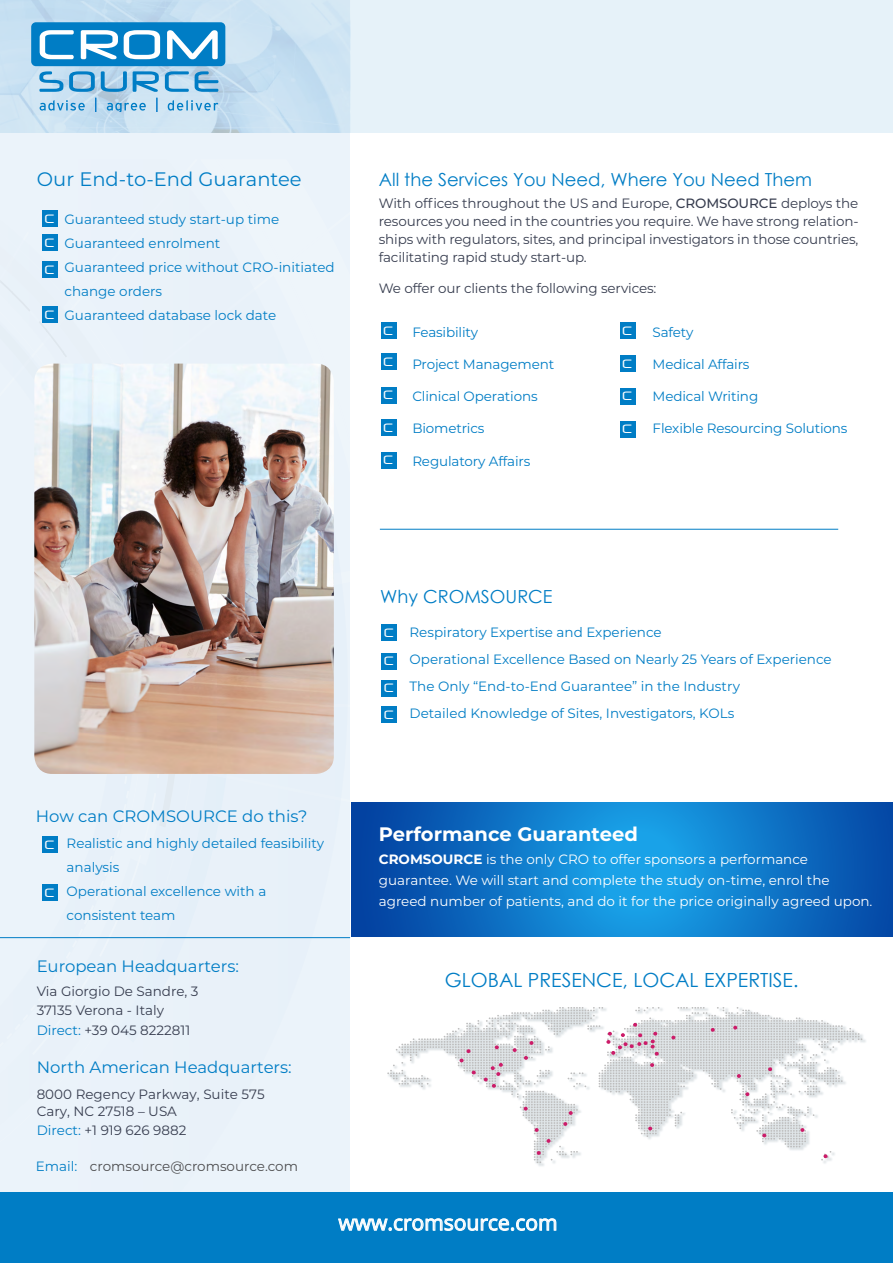
<style>
.page{position:relative;width:893px;height:1263px;background:#fff}
.page>*{position:absolute;margin:0;border:0;box-sizing:border-box;transform-origin:0 0}
.t1{font:21px "Open Sans";color:#fff}
.t2{font:19.5px "Century Gothic";color:#007dc5}
.t3{font:19.5px "Montserrat";color:#007dc5}
.t4{font:700 19.5px "Montserrat";color:#fff}
.t5{font:18px "Century Gothic";color:#007dc5}
.t6{font:16.5px "Montserrat";color:#007dc5}
.t7{font:13.5px/24px "Montserrat";color:#007dc5}
.t8{font:13.5px/19.5px "Montserrat";color:#373d4f}
.t9{font:13.5px/21px "Montserrat";color:#fff}
.t10{font:13.5px "Montserrat";color:#4d4d4f}
.t11{font:12px/24px "Neuropol X Rg";color:#fff}
.s1{font-weight:500}
.s2{color:#007dc5}
.s3{font-weight:700}
</style>
<div class="page">
<div style="left:0;top:0;width:350px;height:1195px;background:#ebf3fa"></div>
<div style="left:0;top:159px;width:6px;height:1036px;background:#eff5fb"></div>
<hr style="left:6px;top:159px;width:4px;height:1036px;background:#eff4fb">
<div style="left:143px;top:159px;width:7px;height:1036px;background:#e8eff9"></div>
<div style="left:150px;top:159px;width:10px;height:1036px;background:#e7eff9"></div>
<div style="left:160px;top:159px;width:13px;height:1036px;background:#e6eff9"></div>
<div style="left:173px;top:159px;width:10px;height:1036px;background:#e5eef9"></div>
<div style="left:183px;top:159px;width:7px;height:1036px;background:#e4eef9"></div>
<hr style="left:190px;top:159px;width:3px;height:1036px;background:#e4edf8">
<div style="left:193px;top:159px;width:13px;height:1036px;background:#e3edf8"></div>
<hr style="left:265px;top:159px;width:3px;height:1036px;background:#dceaf8">
<hr style="left:298px;top:159px;width:3px;height:1036px;background:#d9e8f7">
<div style="left:0;top:210px;width:8px;height:876px;background:#e6eff9"></div>
<div style="left:8px;top:210px;width:13px;height:876px;background:#e5eef9"></div>
<div style="left:21px;top:210px;width:9px;height:876px;background:#e4eef9"></div>
<hr style="left:30px;top:210px;width:4px;height:876px;background:#e4edf8">
<div style="left:34px;top:210px;width:17px;height:876px;background:#e3edf8"></div>
<div style="left:156px;top:210px;width:13px;height:876px;background:#eaf2f9"></div>
<hr style="left:169px;top:210px;width:4px;height:876px;background:#eaf2f9">
<div style="left:173px;top:210px;width:13px;height:876px;background:#e9f2f9"></div>
<div style="left:186px;top:210px;width:12px;height:876px;background:#e9f1f9"></div>
<div style="left:198px;top:210px;width:16px;height:876px;background:#e9f1f9"></div>
<div style="left:106px;top:674px;width:16px;height:343px;background:#e7eff9"></div>
<div style="left:122px;top:674px;width:17px;height:343px;background:#e6eff9"></div>
<div style="left:139px;top:674px;width:21px;height:343px;background:#e5eef9"></div>
<div style="left:160px;top:674px;width:21px;height:343px;background:#e4eef9"></div>
<div style="left:181px;top:674px;width:5px;height:343px;background:#e3eef9"></div>
<div style="left:186px;top:674px;width:14px;height:343px;background:#e3edf8"></div>
<div style="left:32px;top:1019px;width:29px;height:36px;background:#e9f1f9"></div>
<svg style="left:0;top:159px;width:350px;height:788px"></svg>
<svg style="left:387px;top:1007px;width:475px;height:156px"></svg>
<svg style="left:0;top:0;width:893px;height:133px;background:#dcecf6"></svg>
<div style="left:31px;top:22px;width:194px;height:44px;background:#007dc5;border-radius:5px"></div>
<svg style="left:40px;top:30px;width:34px;height:29px"></svg>
<svg style="left:81px;top:30px;width:37px;height:29px"></svg>
<svg style="left:124px;top:30px;width:36px;height:29px"></svg>
<svg style="left:167px;top:30px;width:51px;height:29px"></svg>
<svg style="left:39px;top:71px;width:24px;height:21px"></svg>
<svg style="left:69px;top:71px;width:26px;height:21px"></svg>
<svg style="left:101px;top:71px;width:26px;height:21px"></svg>
<svg style="left:133px;top:71px;width:26px;height:21px"></svg>
<svg style="left:165px;top:71px;width:24px;height:21px"></svg>
<svg style="left:195px;top:71px;width:23px;height:21px"></svg>
<svg style="left:95px;top:98px;width:1px;height:14px"></svg>
<svg style="left:157px;top:98px;width:1px;height:14px"></svg>
<svg style="left:40px;top:100px;width:45px;height:11px"></svg>
<svg style="left:107px;top:103px;width:39px;height:9px"></svg>
<svg style="left:168px;top:100px;width:50px;height:11px"></svg>
<img style="left:34px;top:364px;width:300px;height:410px">
<hr style="left:0;top:937px;width:350px;height:1px;background:#007dc5">
<div style="left:43px;top:211px;width:15px;height:16px;background:#007dc5"></div>
<div style="left:43px;top:235px;width:15px;height:16px;background:#007dc5"></div>
<div style="left:43px;top:262px;width:15px;height:16px;background:#007dc5"></div>
<div style="left:43px;top:307px;width:15px;height:16px;background:#007dc5"></div>
<div style="left:43px;top:836px;width:15px;height:17px;background:#007dc5"></div>
<div style="left:43px;top:884px;width:15px;height:17px;background:#007dc5"></div>
<div style="left:0;top:1192px;width:893px;height:71px;background:#007dc5"></div>
<svg style="left:338px;top:1218px;width:219px;height:13px"></svg>
<svg style="left:351px;top:802px;width:542px;height:134px;background:#0e73c5"></svg>
<div style="left:381px;top:322px;width:16px;height:17px;background:#007dc5"></div>
<div style="left:381px;top:354px;width:16px;height:16px;background:#007dc5"></div>
<div style="left:381px;top:387px;width:16px;height:16px;background:#007dc5"></div>
<div style="left:381px;top:420px;width:16px;height:16px;background:#007dc5"></div>
<div style="left:381px;top:452px;width:16px;height:16px;background:#007dc5"></div>
<div style="left:620px;top:322px;width:16px;height:17px;background:#007dc5"></div>
<div style="left:620px;top:355px;width:16px;height:17px;background:#007dc5"></div>
<div style="left:620px;top:388px;width:16px;height:16px;background:#007dc5"></div>
<div style="left:620px;top:421px;width:16px;height:16px;background:#007dc5"></div>
<hr style="left:380px;top:529px;width:458px;height:1px;background:#007dc5">
<div style="left:382px;top:625px;width:15px;height:16px;background:#007dc5"></div>
<div style="left:382px;top:653px;width:15px;height:16px;background:#007dc5"></div>
<div style="left:382px;top:680px;width:15px;height:17px;background:#007dc5"></div>
<div style="left:382px;top:707px;width:15px;height:16px;background:#007dc5"></div>
<h2 class="t3" style="left:37px;top:166px;width:266px">Our End-to-End Guarantee</h2>
<p class="t7" style="left:65px;top:206px;width:272px">Guaranteed study start-up time<br>Guaranteed enrolment<br>Guaranteed price without CRO-initiated change orders<br>Guaranteed database lock date</p>
<p class="t11" style="left:44px;top:205px;width:12px">C<br>C</p>
<p class="t11" style="left:44px;top:256px;width:12px">C</p>
<p class="t11" style="left:44px;top:301px;width:12px">C</p>
<h3 class="t5" style="left:379px;top:166px;width:435px">All the Services You Need, Where You Need Them</h3>
<p class="t8" style="left:379px;top:194px;width:481px;line-height:18px;text-align:justify">With offices throughout the US and Europe, <span class="s1">CROMSOURCE</span> deploys the resources you need in the countries you require. We have strong relation&shy;ships with regulators, sites, and principal investigators in those countries, facilitating rapid study start-up.</p>
<p class="t8" style="left:379px;top:278px;width:279px">We offer our clients the following services:</p>
<p class="t7" style="left:385px;top:319px;width:94px">• Feasibility</p>
<p class="t7" style="left:385px;top:352px;width:170px">• Project Management</p>
<p class="t7" style="left:385px;top:384px;width:154px">• Clinical Operations</p>
<p class="t7" style="left:385px;top:416px;width:101px">• Biometrics</p>
<p class="t7" style="left:385px;top:448px;width:146px">• Regulatory Affairs</p>
<p class="t7" style="left:626px;top:319px;width:69px">• Safety</p>
<p class="t7" style="left:626px;top:351px;width:125px">• Medical Affairs</p>
<p class="t7" style="left:626px;top:384px;width:134px">• Medical Writing</p>
<p class="t7" style="left:626px;top:416px;width:223px">• Flexible Resourcing Solutions</p>
<p class="t11" style="left:383px;top:317px;width:12px">C</p>
<p class="t11" style="left:383px;top:348px;width:12px">C</p>
<p class="t11" style="left:383px;top:382px;width:12px">C</p>
<p class="t11" style="left:383px;top:414px;width:12px">C</p>
<p class="t11" style="left:383px;top:447px;width:12px">C</p>
<p class="t11" style="left:622px;top:317px;width:12px">C</p>
<p class="t11" style="left:622px;top:350px;width:12px">C</p>
<p class="t11" style="left:622px;top:382px;width:12px">C</p>
<p class="t11" style="left:622px;top:415px;width:12px">C</p>
<p class="t6" style="left:36px;top:805px;width:273px">How can CROMSOURCE do this?</p>
<p class="t11" style="left:44px;top:831px;width:12px">C</p>
<p class="t11" style="left:44px;top:879px;width:12px">C</p>
<p class="t7" style="left:67px;top:830px;width:259px">Realistic and highly detailed feasibility analysis<br>Operational excellence with a consistent team</p>
<p class="t6" style="left:37px;top:954px;width:204px">European Headquarters:</p>
<p class="t8" style="left:37px;top:980px;width:163px">Via Giorgio De Sandre, 3<br>37135 Verona - Italy<br><span class="s2">Direct:</span> +39 045 8222811</p>
<p class="t6" style="left:37px;top:1056px;width:257px">North American Headquarters:</p>
<p class="t8" style="left:37px;top:1084px;width:230px">8000 Regency Parkway, Suite 575</p>
<p class="t8" style="left:37px;top:1101px;width:151px">Cary, NC 27518 – USA<br><span class="s2">Direct:</span> +1 919 626 9882</p>
<p class="t10" style="left:36px;top:1157px;width:264px"><span class="s2">Email:</span> cromsource@cromsource.com</p>
<h3 class="t5" style="left:380px;top:584px;width:174px">Why CROMSOURCE</h3>
<p class="t7" style="left:388px;top:620px;width:275px">• Respiratory Expertise and Experience</p>
<p class="t7" style="left:388px;top:647px;width:445px">• Operational Excellence Based on Nearly 25 Years of Experience</p>
<p class="t7" style="left:388px;top:674px;width:353px">• The Only “End-to-End Guarantee” in the Industry</p>
<p class="t7" style="left:388px;top:701px;width:348px">• Detailed Knowledge of Sites, Investigators, KOLs</p>
<p class="t11" style="left:383px;top:619px;width:12px">C</p>
<p class="t11" style="left:383px;top:647px;width:12px">C</p>
<p class="t11" style="left:383px;top:675px;width:12px">C</p>
<p class="t11" style="left:383px;top:701px;width:12px">C</p>
<h2 class="t4" style="left:379px;top:820px;width:261px">Performance Guaranteed</h2>
<p class="t9" style="left:379px;top:848px;width:495px"><span class="s3">CROMSOURCE</span> is the only CRO to offer sponsors a performance guarantee. We will start and complete the study on-time, enrol the agreed number of patients, and do it for the price originally agreed upon.</p>
<h2 class="t2" style="left:445px;top:966px;width:355px">GLOBAL PRESENCE, LOCAL EXPERTISE.</h2>
<h1 class="t1" style="left:338px;top:1208px;width:221px">www.cromsource.com</h1>
</div>
